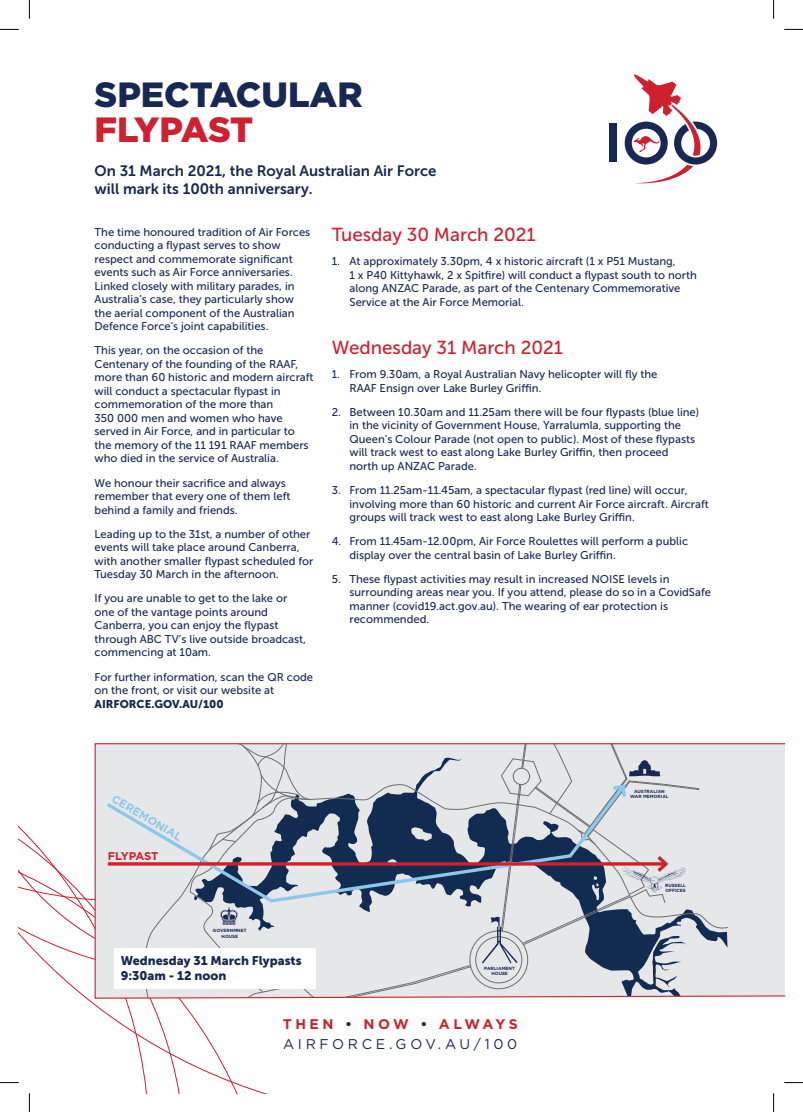
<style>
.page{position:relative;width:803px;height:1112px;background:#fff}
.page>*{position:absolute;margin:0;border:0;box-sizing:border-box;transform-origin:0 0}
.t1{font:900 35px "Gotham";color:#172953}
.t2{font:900 35px "Gotham";letter-spacing:-.015em;color:#cf202f}
.t3{font:18.75px "Museo Sans 500";color:#cf202f}
.t4{font:15px/18px "Museo Sans 700";color:#172953}
.t5{font:14.12px "Gotham";letter-spacing:.26em;color:#172953}
.t6{font:700 14px "Gotham";letter-spacing:.245em;color:#cf202f}
.t7{font:12.5px/15px "Museo Sans 900";color:#172953}
.t8{font:11.25px/13.5px "Museo Sans 500";color:#172953}
.t9{font:11.25px "Museo Sans 900";color:#172953}
.t10{font:700 11.25px "Gotham";color:#8cc8ea}
.t11{font:700 11.25px "Gotham";letter-spacing:-.01em;color:#cf202f}
.t12{font:700 4.5px/5.4px "Gotham";color:#172953;text-align:center}
.s1{color:#172953}
</style>
<div class="page">
<svg style="left:89px;top:1001px;width:172px;height:91px"></svg>
<svg style="left:19px;top:826px;width:163px;height:175px"></svg>
<svg style="left:94px;top:743px;width:690px;height:256px;background:#dfdbde"></svg>
<svg style="left:103px;top:781px;width:375px;height:123px;background:#d4d7dd"></svg>
<svg style="left:133px;top:743px;width:339px;height:254px;background:#bdc2cb"></svg>
<div style="left:609px;top:124px;width:7px;height:38px;background:#172953"></div>
<svg style="left:625px;top:74px;width:92px;height:110px"></svg>
<hr style="left:108px;top:862px;width:558px;height:3px;background:#cf202f">
<svg style="left:478px;top:743px;width:222px;height:220px;background:#b7bac4"></svg>
<div style="left:114px;top:947px;width:202px;height:41px;background:#fff"></div>
<svg style="left:0;top:29px;width:19px;height:1px"></svg>
<svg style="left:784px;top:29px;width:19px;height:1px"></svg>
<svg style="left:0;top:1082px;width:19px;height:1px"></svg>
<svg style="left:784px;top:1082px;width:19px;height:1px"></svg>
<svg style="left:29px;top:0;width:1px;height:19px"></svg>
<svg style="left:29px;top:1093px;width:1px;height:18px"></svg>
<svg style="left:773px;top:0;width:1px;height:19px"></svg>
<svg style="left:773px;top:1093px;width:1px;height:18px"></svg>
<h1 class="t1" style="left:95px;top:74px;width:269px">SPECTACULAR</h1>
<h1 class="t2" style="left:95px;top:109px;width:160px">FLYPAST</h1>
<h3 class="t4" style="left:95px;top:162px;width:343px">On 31 March 2021, the Royal Australian Air Force will mark its 100th anniversary.</h3>
<h2 class="t3" style="left:332px;top:224px;width:205px">Tuesday 30 March 2021</h2>
<p class="t8" style="left:349px;top:255px;width:349px;text-indent:-18px">1. At approximately 3.30pm, 4 x historic aircraft (1 x P51 Mustang,<br>1 x P40 Kittyhawk, 2 x Spitfire) will conduct a flypast south to north along ANZAC Parade, as part of the Centenary Commemorative Service at the Air Force Memorial.</p>
<h2 class="t3" style="left:332px;top:337px;width:233px">Wednesday 31 March 2021</h2>
<p class="t8" style="left:349px;top:367px;width:309px;text-indent:-18px">1. From 9.30am, a Royal Australian Navy helicopter will fly the<br>RAAF Ensign over Lake Burley Griffin.</p>
<p class="t8" style="left:349px;top:405px;width:351px;text-indent:-18px">2. Between 10.30am and 11.25am there will be four flypasts (blue line) in the vicinity of Government House, Yarralumla, supporting the Queen’s Colour Parade (not open to public). Most of these flypasts will track west to east along Lake Burley Griffin, then proceed north up ANZAC Parade.</p>
<p class="t8" style="left:349px;top:483px;width:361px;text-indent:-18px">3. From 11.25am-11.45am, a spectacular flypast (red line) will occur, involving more than 60 historic and current Air Force aircraft. Aircraft groups will track west to east along Lake Burley Griffin.</p>
<p class="t8" style="left:349px;top:534px;width:340px;text-indent:-18px">4. From 11.45am-12.00pm, Air Force Roulettes will perform a public display over the central basin of Lake Burley Griffin.</p>
<p class="t8" style="left:349px;top:572px;width:363px;text-indent:-18px">5. These flypast activities may result in increased NOISE levels in surrounding areas near you. If you attend, please do so in a CovidSafe manner (covid19.act.gov.au). The wearing of ear protection is recommended.</p>
<p class="t8" style="left:95px;top:225px;width:217px">The time honoured tradition of Air Forces conducting a flypast serves to show respect and commemorate significant events such as Air Force anniversaries.<br>Linked closely with military parades, in Australia’s case, they particularly show the aerial component of the Australian Defence Force’s joint capabilities.</p>
<p class="t8" style="left:95px;top:343px;width:221px">This year, on the occasion of the Centenary of the founding of the RAAF, more than 60 historic and modern aircraft will conduct a spectacular flypast in commemoration of the more than<br>350 000 men and women who have served in Air Force, and in particular to the memory of the 11 191 RAAF members who died in the service of Australia.</p>
<p class="t8" style="left:95px;top:476px;width:197px">We honour their sacrifice and always remember that every one of them left behind a family and friends.</p>
<p class="t8" style="left:95px;top:527px;width:220px">Leading up to the 31st, a number of other events will take place around Canberra, with another smaller flypast scheduled for Tuesday 30 March in the afternoon.</p>
<p class="t8" style="left:95px;top:591px;width:213px">If you are unable to get to the lake or one of the vantage points around<br>Canberra, you can enjoy the flypast through ABC TV’s live outside broadcast, commencing at 10am.</p>
<p class="t8" style="left:95px;top:669px;width:220px">For further information, scan the QR code on the front, or visit our website at</p>
<p class="t9" style="left:95px;top:697px;width:131px">AIRFORCE.GOV.AU/100</p>
<p class="t10" style="left:116px;top:791px;width:81px;rotate:30deg">CEREMONIAL</p>
<p class="t11" style="left:108px;top:849px;width:52px">FLYPAST</p>
<p class="t12" style="left:213px;top:927px;width:35px">GOVERNMNET<br>HOUSE</p>
<p class="t7" style="left:121px;top:952px;width:182px">Wednesday 31 March Flypasts<br>9:30am - 12 noon</p>
<p class="t12" style="left:484px;top:964px;width:32px">PARLIAMENT<br>HOUSE</p>
<p class="t6" style="left:283px;top:1015px;width:236px">THEN <span class="s1">•</span> NOW <span class="s1">•</span> ALWAYS</p>
<p class="t5" style="left:283px;top:1035px;width:236px">AIRFORCE.GOV.AU/100</p>
<p class="t12" style="left:630px;top:788px;width:40px">AUSTRALIAN<br>WAR MEMORIAL</p>
<p class="t12" style="left:665px;top:882px;width:22px;text-align:left">RUSSELL<br>OFFICES</p>
</div>
